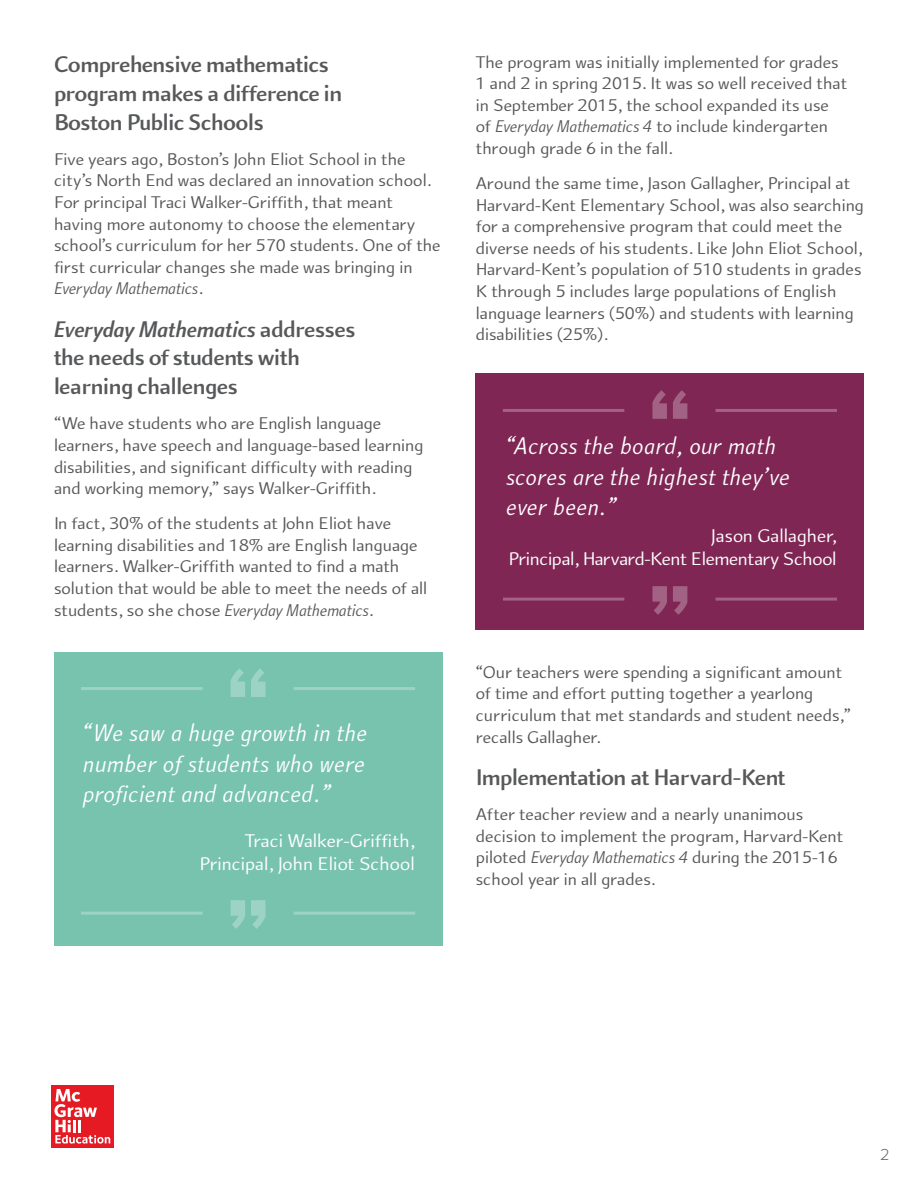
<style>
.page{position:relative;width:918px;height:1188px;background:#fff}
.page>*{position:absolute;margin:0;border:0;box-sizing:border-box;transform-origin:0 0}
.t1{font:italic 25.5px/30.6px "Arum Sans";letter-spacing:.01em;color:#fff;text-align:justify}
.t2{font:700 24px/28.8px "Arum Sans";letter-spacing:-.005em;color:#57585a}
.t3{font:19.5px/23.4px "Arum Sans";letter-spacing:-.005em;color:#fff;text-align:right}
.t4{font:18px/21.6px "Arum Sans";color:#57585a}
.t5{font:300 16.5px "Proxima Nova";color:#6c6d70}
.s1{font-style:italic}
</style>
<div class="page">
<div style="left:52px;top:1085px;width:62px;height:62px;background:#e51a23"></div>
<svg style="left:54px;top:1089px;width:56px;height:55px"></svg>
<div style="left:54px;top:652px;width:388px;height:294px;background:#78c3ae"></div>
<svg style="left:231px;top:668px;width:35px;height:29px"></svg>
<hr style="left:81px;top:687px;width:121px;height:3px;background:#fff">
<hr style="left:294px;top:687px;width:121px;height:3px;background:#fff">
<svg style="left:231px;top:900px;width:35px;height:29px"></svg>
<hr style="left:294px;top:912px;width:121px;height:3px;background:#fff">
<hr style="left:81px;top:912px;width:121px;height:3px;background:#fff">
<div style="left:476px;top:374px;width:388px;height:256px;background:#7f2654"></div>
<svg style="left:652px;top:390px;width:35px;height:29px"></svg>
<hr style="left:503px;top:409px;width:121px;height:3px;background:#fff">
<hr style="left:716px;top:409px;width:121px;height:3px;background:#fff">
<svg style="left:652px;top:586px;width:35px;height:29px"></svg>
<hr style="left:716px;top:598px;width:121px;height:3px;background:#fff">
<hr style="left:503px;top:598px;width:121px;height:3px;background:#fff">
<h2 class="t2" style="left:54px;top:50px;width:290px">Comprehensive mathematics program makes a difference in<br>Boston Public Schools</h2>
<p class="t4" style="left:54px;top:148px;width:388px">Five years ago, Boston’s John Eliot School in the city’s North End was declared an innovation school.<br>For principal Traci Walker-Griffith, that meant having more autonomy to choose the elementary school’s curriculum for her 570 students. One of the first curricular changes she made was bringing in <span class="s1">Everyday Mathematics</span>.</p>
<h2 class="t2" style="left:54px;top:315px;width:303px"><span class="s1">Everyday Mathematics</span> addresses the needs of students with learning challenges</h2>
<p class="t4" style="left:54px;top:413px;width:371px">“We have students who are English language learners, have speech and language-based learning disabilities, and significant difficulty with reading and working memory,” says Walker-Griffith.</p>
<p class="t4" style="left:54px;top:513px;width:375px">In fact, 30% of the students at John Eliot have learning disabilities and 18% are English language learners. Walker-Griffith wanted to find a math solution that would be able to meet the needs of all students, so she chose <span class="s1">Everyday Mathematics</span>.</p>
<h1 class="t1" style="left:83px;top:718px;width:285px">“We saw a huge growth in the number of students who were proficient and advanced.”</h1>
<p class="t3" style="left:199px;top:829px;width:217px">Traci Walker-Griffith,<br>Principal, John Eliot School</p>
<p class="t4" style="left:476px;top:51px;width:373px">The program was initially implemented for grades 1 and 2 in spring 2015. It was so well received that in September 2015, the school expanded its use of <span class="s1">Everyday Mathematics 4</span> to include kindergarten through grade 6 in the fall.</p>
<p class="t4" style="left:476px;top:173px;width:390px">Around the same time, Jason Gallagher, Principal at Harvard-Kent Elementary School, was also searching for a comprehensive program that could meet the diverse needs of his students. Like John Eliot School, Harvard-Kent’s population of 510 students in grades K through 5 includes large populations of English language learners (50%) and students with learning disabilities (25%).</p>
<h1 class="t1" style="left:506px;top:431px;width:285px;text-align:left">“Across the board, our math scores are the highest they’ve ever been.”</h1>
<p class="t3" style="left:509px;top:524px;width:330px">Jason Gallagher,<br>Principal, Harvard-Kent Elementary School</p>
<p class="t4" style="left:476px;top:661px;width:376px">“Our teachers were spending a significant amount of time and effort putting together a yearlong curriculum that met standards and student needs,” recalls Gallagher.</p>
<h2 class="t2" style="left:476px;top:763px;width:311px">Implementation at Harvard-Kent</h2>
<p class="t4" style="left:476px;top:804px;width:369px">After teacher review and a nearly unanimous decision to implement the program, Harvard-Kent piloted <span class="s1">Everyday Mathematics 4</span> during the 2015-16 school year in all grades.</p>
<p class="t5" style="left:880px;top:1145px;width:11px">2</p>
</div>
